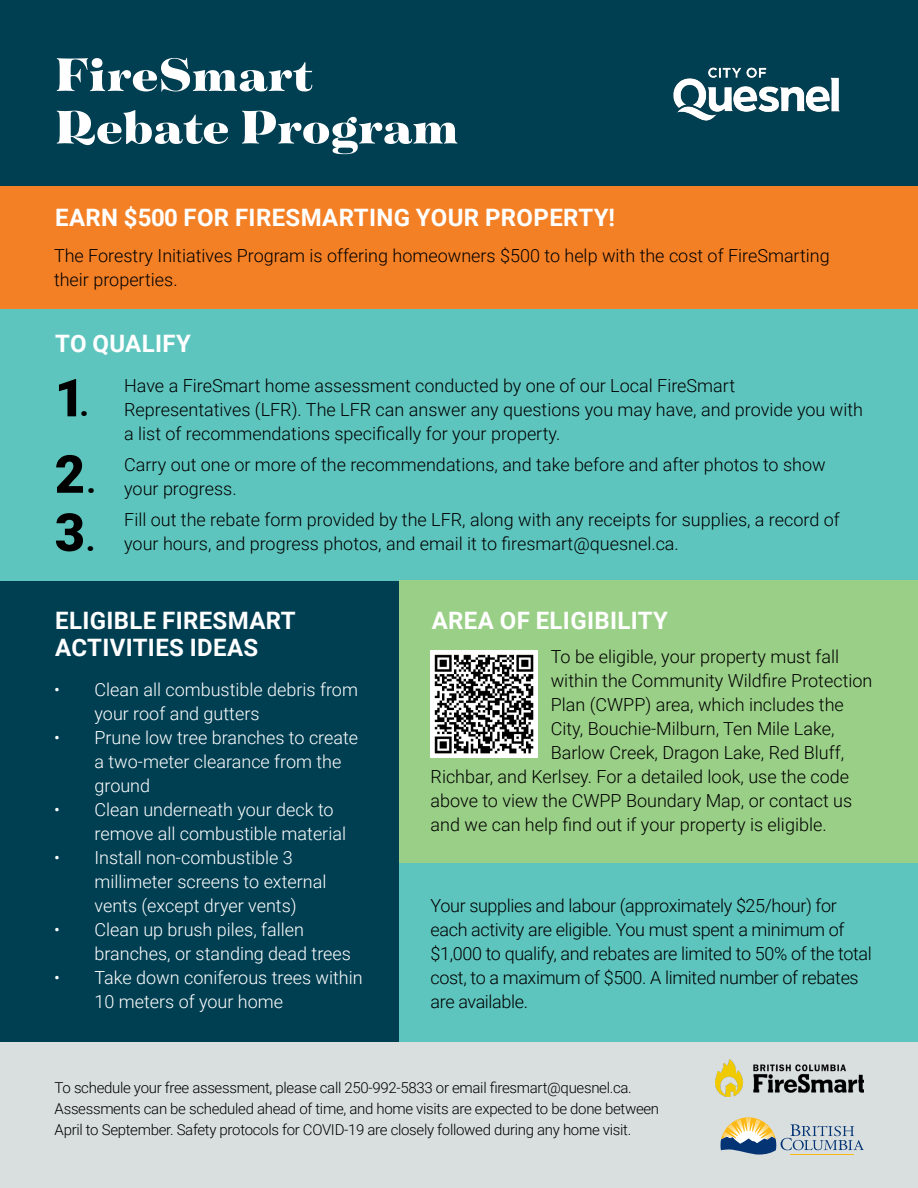
<style>
.page{position:relative;width:918px;height:1188px;background:#fff}
.page>*{position:absolute;margin:0;border:0;box-sizing:border-box;transform-origin:0 0}
.Body{font:900 52.5px "Roboto";color:#000}
.Heading_1{font:900 51px "Tenez";color:#fff}
.Heading_2_w_spacing{font:700 24px/27px "Roboto";letter-spacing:.015em;color:#fff}
.Body-2{font:300 18px/24px "Roboto";color:#000}
.t1{font:300 18px/24px "Roboto";color:#fff}
.Body-3{font:300 18px/24px "Roboto";letter-spacing:-.02em;color:#000}
.Body-4{font:300 15px/21px "Roboto";letter-spacing:-.02em;color:#000}
.s1{font-size:29.7px}
</style>
<div class="page">
<div style="left:0;top:172px;width:918px;height:147px;background:#f48026"></div>
<div style="left:0;top:0;width:918px;height:186px;background:#003f52"></div>
<img style="left:673px;top:67px;width:167px;height:54px">
<div style="left:0;top:1020px;width:918px;height:168px;background:#d9dfdf"></div>
<div style="left:0;top:309px;width:918px;height:281px;background:#5ec5be"></div>
<div style="left:0;top:581px;width:402px;height:461px;background:#003f52"></div>
<div style="left:400px;top:863px;width:518px;height:179px;background:#5ec5be"></div>
<div style="left:400px;top:581px;width:518px;height:282px;background:#9acf87"></div>
<img style="left:431px;top:650px;width:106px;height:107px">
<img style="left:716px;top:1060px;width:148px;height:36px">
<svg style="left:720px;top:1117px;width:144px;height:38px"></svg>
<p class="Heading_1" style="left:55px;top:37px;width:260px">FireSmart</p>
<p class="Heading_1" style="left:55px;top:90px;width:405px">Rebate Program</p>
<p class="Heading_2_w_spacing" style="left:55px;top:203px;width:561px">EARN $500 FOR FIRESMARTING YOUR PROPERTY!</p>
<p class="Body-2" style="left:54px;top:243px;width:777px">The Forestry Initiatives Program is offering homeowners $500 to help with the cost of FireSmarting their properties.</p>
<p class="Heading_2_w_spacing" style="left:55px;top:329px;width:137px">TO QUALIFY</p>
<p class="Body" style="left:55px;top:361px;width:36px">1<span class="s1">.</span></p>
<p class="Body" style="left:55px;top:437px;width:42px">2<span class="s1">.</span></p>
<p class="Body" style="left:55px;top:496px;width:42px">3<span class="s1">.</span></p>
<p class="Body-2" style="left:124px;top:373px;width:740px">Have a FireSmart home assessment conducted by one of our Local FireSmart<br>Representatives (LFR). The LFR can answer any questions you may have, and provide you with a list of recommendations specifically for your property.</p>
<p class="Body-2" style="left:124px;top:452px;width:703px">Carry out one or more of the recommendations, and take before and after photos to show your progress.</p>
<p class="Body-2" style="left:124px;top:507px;width:717px">Fill out the rebate form provided by the LFR, along with any receipts for supplies, a record of your hours, and progress photos, and email it to firesmart@quesnel.ca.</p>
<p class="Heading_2_w_spacing" style="left:55px;top:606px;width:242px">ELIGIBLE FIRESMART<br>ACTIVITIES IDEAS</p>
<p class="t1" style="left:94px;top:677px;width:265px;text-indent:-40px">• Clean all combustible debris from your roof and gutters</p>
<p class="t1" style="left:94px;top:725px;width:265px;text-indent:-40px">• Prune low tree branches to create a two-meter clearance from the ground</p>
<p class="t1" style="left:94px;top:797px;width:253px;text-indent:-40px">• Clean underneath your deck to remove all combustible material</p>
<p class="t1" style="left:94px;top:845px;width:233px;text-indent:-40px">• Install non-combustible 3 millimeter screens to external vents (except dryer vents)</p>
<p class="t1" style="left:94px;top:917px;width:258px;text-indent:-40px">• Clean up brush piles, fallen branches, or standing dead trees</p>
<p class="t1" style="left:94px;top:965px;width:270px;text-indent:-40px">• Take down coniferous trees within<br>10 meters of your home</p>
<p class="Heading_2_w_spacing" style="left:432px;top:606px;width:238px">AREA OF ELIGIBILITY</p>
<p class="Body-2" style="left:551px;top:644px;width:290px">To be eligible, your property must fall</p>
<p class="Body-2" style="left:551px;top:668px;width:323px">within the Community Wildfire Protection</p>
<p class="Body-2" style="left:551px;top:692px;width:295px">Plan (CWPP) area, which includes the</p>
<p class="Body-2" style="left:551px;top:716px;width:285px">City, Bouchie-Milburn, Ten Mile Lake,</p>
<p class="Body-2" style="left:551px;top:740px;width:295px">Barlow Creek, Dragon Lake, Red Bluff,</p>
<p class="Body-2" style="left:431px;top:764px;width:420px">Richbar, and Kerlsey. For a detailed look, use the code</p>
<p class="Body-2" style="left:431px;top:788px;width:423px">above to view the CWPP Boundary Map, or contact us</p>
<p class="Body-2" style="left:431px;top:812px;width:398px">and we can help find out if your property is eligible.</p>
<p class="Body-3" style="left:431px;top:893px;width:443px">Your supplies and labour (approximately $25/hour) for each activity are eligible. You must spent a minimum of $1,000 to qualify, and rebates are limited to 50% of the total cost, to a maximum of $500. A limited number of rebates are available.</p>
<p class="Body-4" style="left:55px;top:1077px;width:579px">To schedule your free assessment, please call 250-992-5833 or email firesmart@quesnel.ca.</p>
<p class="Body-4" style="left:55px;top:1098px;width:606px">Assessments can be scheduled ahead of time, and home visits are expected to be done between<br>April to September. Safety protocols for COVID-19 are closely followed during any home visit.</p>
</div>
